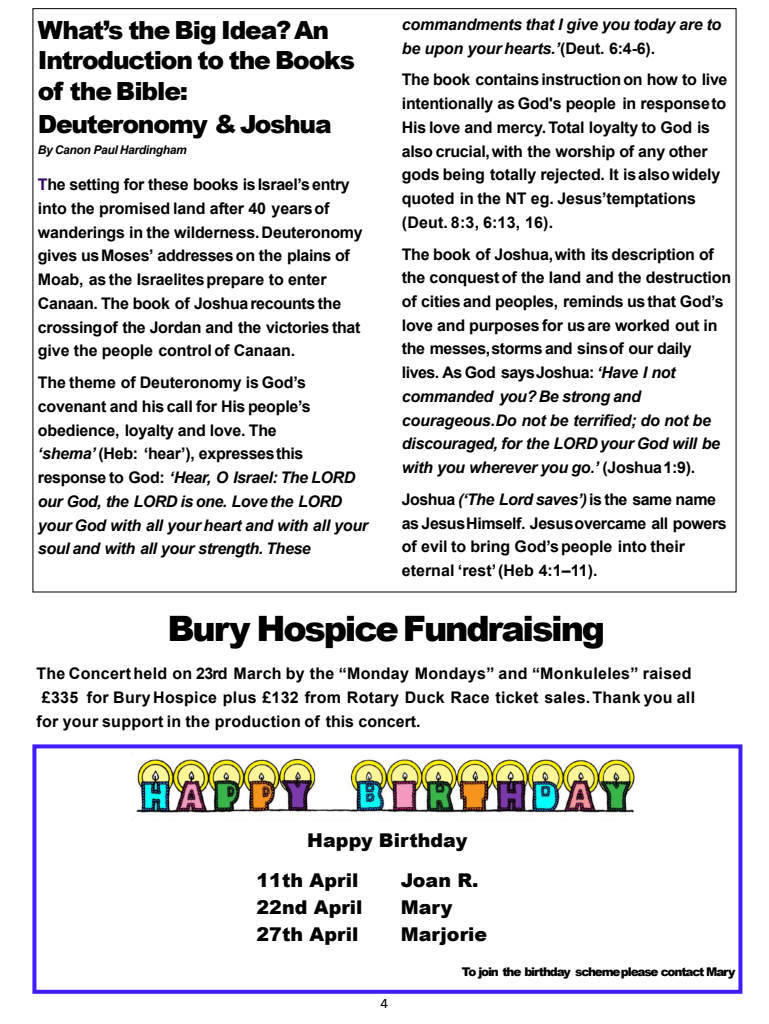
<style>
.page{position:relative;width:769px;height:1024px;background:#fff}
.page>*{position:absolute;margin:0;border:0;box-sizing:border-box;transform-origin:0 0}
.t1{font:900 35px "Arial";letter-spacing:-.065em;color:#000}
.t2{font:900 25px/30.6px "Arial";letter-spacing:-.05em;color:#000}
.t3{font:900 19px/40px "Arial";color:#000}
.t4{font:700 16px/23.7px "Arial";letter-spacing:-.015em;color:#000}
.t5{font:700 16px "Arial";letter-spacing:.015em;color:#000}
.t6{font:700 16px "Arial";letter-spacing:.02em;color:#000}
.t7{font:italic 700 16px/23.7px "Arial";letter-spacing:-.015em;color:#000}
.t8{font:14px "Consolas";color:#000}
.t9{font:900 12px "Arial";letter-spacing:-.095em;color:#000}
.t10{font:italic 700 12px "Arial";letter-spacing:-.025em;color:#000}
.s1{font-style:normal}
.s2{font-style:italic}
.s3{color:#320065}
</style>
<div class="page">
<div style="left:32px;top:744px;width:710px;height:250px;border:4px solid #421cfa"></div>
<img style="left:136px;top:758px;width:500px;height:55px">
<p class="t7" style="left:401px;top:13px;width:321px">commandments that I give you today are to be upon your hearts.’ <span class="s1">(Deut. 6:4-6).</span></p>
<p class="t4" style="left:401px;top:68px;width:327px">The book contains instruction on how to live intentionally as God's people in response to His love and mercy. Total loyalty to God is also crucial, with the worship of any other gods being totally rejected. It is also widely quoted in the NT eg. Jesus’ temptations (Deut. 8:3, 6:13, 16).</p>
<p class="t4" style="left:401px;top:242px;width:331px">The book of Joshua, with its description of the conquest of the land and the destruction of cities and peoples, reminds us that God’s love and purposes for us are worked out in the messes, storms and sins of our daily lives. As God says Joshua: <span class="s2">‘Have I not commanded you? Be strong and courageous. Do not be terrified; do not be discouraged, for the LORD your God will be with you wherever you go.’</span> (Joshua 1:9).</p>
<p class="t4" style="left:401px;top:488px;width:326px">Joshua <span class="s2">(‘The Lord saves’)</span> is the same name as Jesus Himself. Jesus overcame all powers of evil to bring God’s people into their eternal ‘rest’ (Heb 4:1–11).</p>
<h1 class="t1" style="left:167px;top:603px;width:439px">Bury Hospice Fundraising</h1>
<p class="t6" style="left:36px;top:662px;width:656px">The Concert held on 23rd March by the “Monday Mondays” and “Monkuleles” raised</p>
<p class="t5" style="left:42px;top:686px;width:654px">£335 for Bury Hospice plus £132 from Rotary Duck Race ticket sales. Thank you all</p>
<p class="t5" style="left:36px;top:710px;width:385px">for your support in the production of this concert.</p>
<h2 class="t2" style="left:38px;top:13px;width:318px">What’s the Big Idea? An<br>Introduction to the Books of the Bible:</h2>
<h2 class="t2" style="left:38px;top:108px;width:295px">Deuteronomy &amp; Joshua</h2>
<p class="t10" style="left:38px;top:141px;width:150px">By Canon Paul Hardingham</p>
<p class="t4" style="left:38px;top:173px;width:326px"><span class="s3">T</span>he setting for these books is Israel’s entry into the promised land after 40 years of wanderings in the wilderness. Deuteronomy gives us Moses’ addresses on the plains of Moab, as the Israelites prepare to enter Canaan. The book of Joshua recounts the crossing of the Jordan and the victories that give the people control of Canaan.</p>
<p class="t4" style="left:38px;top:371px;width:331px">The theme of Deuteronomy is God’s covenant and his call for His people’s obedience, loyalty and love. The<br><span class="s2">‘shema’</span> (Heb: ‘hear’), expresses this response to God: <span class="s2">‘Hear, O Israel: The LORD our God, the LORD is one. Love the LORD your God with all your heart and with all your soul and with all your strength. These</span></p>
<p class="t3" style="left:256px;top:819px;width:212px;text-indent:51px">Happy Birthday<br>11th April</p>
<p class="t3" style="left:400px;top:859px;width:79px">Joan R.</p>
<p class="t3" style="left:256px;top:886px;width:107px">22nd April</p>
<p class="t3" style="left:400px;top:886px;width:53px">Mary</p>
<p class="t3" style="left:256px;top:913px;width:103px">27th April</p>
<p class="t3" style="left:400px;top:913px;width:88px">Marjorie</p>
<p class="t9" style="left:461px;top:963px;width:275px">To join the birthday scheme please contact Mary</p>
<p class="t8" style="left:380px;top:994px;width:9px">4</p>
</div>
